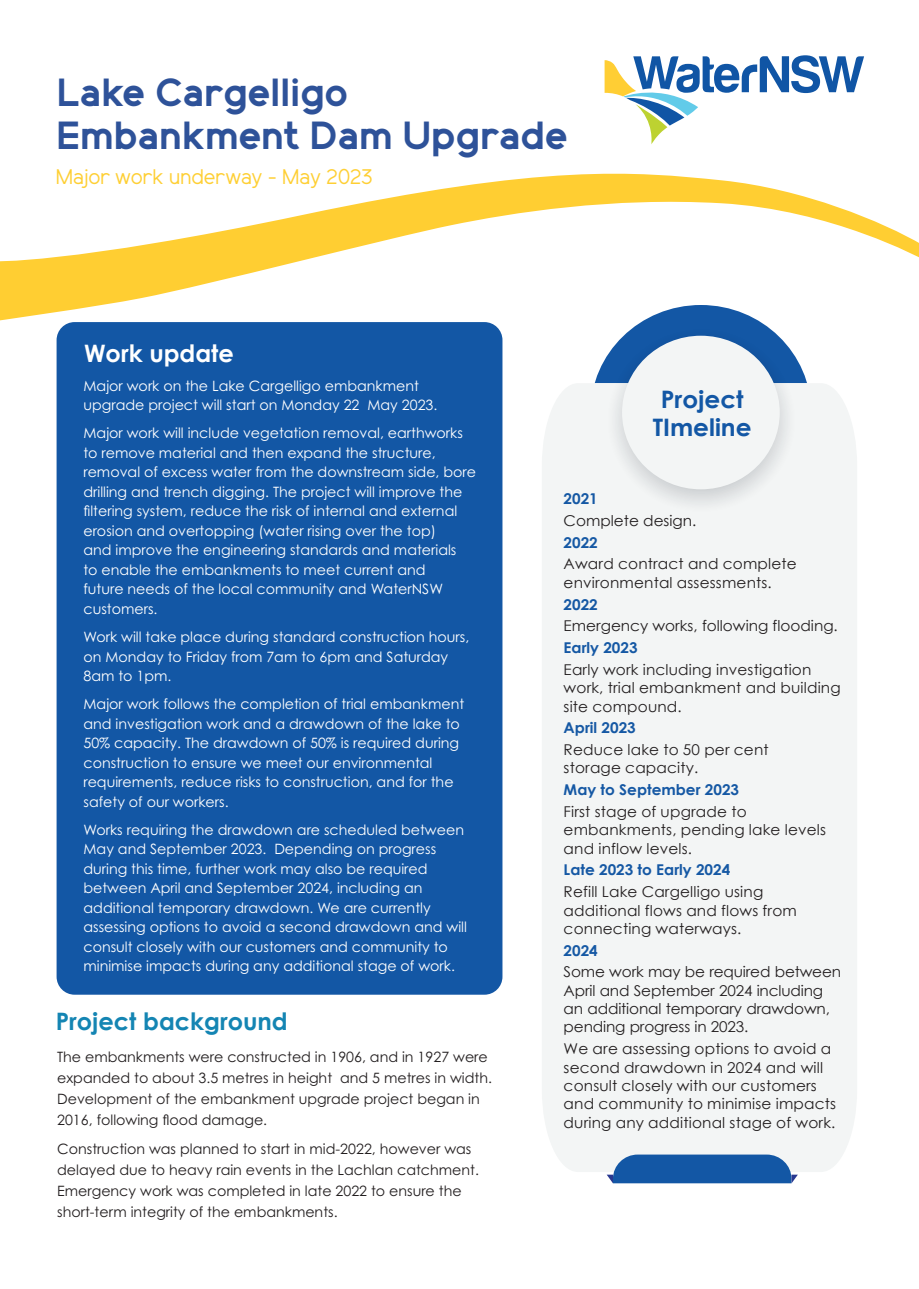
<style>
.page{position:relative;width:919px;height:1289px;background:#fff}
.page>*{position:absolute;margin:0;border:0;box-sizing:border-box;transform-origin:0 0}
.t1{font:700 39px/43.5px "Elliot Sans";color:#2e5299}
.t2{font:700 24px "Century Gothic";color:#1485b3}
.t3{font:700 24px/28.7px "Century Gothic";color:#1357a5;text-align:center}
.t4{font:700 24px "Century Gothic";color:#fff}
.t5{font:21px "Elliot Sans";color:#fecf34}
.t6{font:14.85px/21.8px "Century Gothic";letter-spacing:.01em;color:#231f20}
.t7{font:14.85px/18.3px "Century Gothic";letter-spacing:-.01em;color:#231f20}
.t8{font:14.25px/19.5px "Century Gothic Pro";color:#fff}
.t9{font:14.25px/21px "Century Gothic Pro";color:#231f20}
.s1{font-weight:700;color:#1558a4}
</style>
<div class="page">
<svg style="left:0;top:173px;width:918px;height:148px"></svg>
<svg style="left:604px;top:55px;width:260px;height:89px"></svg>
<div style="left:57px;top:322px;width:445px;height:672px;background:#1357a5;border-radius:18px"></div>
<div style="left:590px;top:305px;width:221px;height:215px;background:#1357a5;border-radius:50%"></div>
<div style="left:542px;top:383px;width:315px;height:788px;background:#f3f5f5"></div>
<svg style="left:606px;top:328px;width:189px;height:184px"></svg>
<div style="left:622px;top:336px;width:157px;height:153px;background:#f3f5f5;border-radius:50%"></div>
<svg style="left:606px;top:1154px;width:191px;height:29px;background:#2e69ae"></svg>
<p class="t1" style="left:57px;top:75px;width:512px">Lake Cargelligo<br>Embankment Dam Upgrade</p>
<p class="t5" style="left:56px;top:167px;width:319px">Major work underway - May 2023</p>
<p class="t4" style="left:84px;top:335px;width:151px">Work update</p>
<p class="t8" style="left:83px;top:376px;width:355px">Major work on the Lake Cargelligo embankment upgrade project will start on Monday 22 May 2023.</p>
<p class="t8" style="left:83px;top:423px;width:394px">Major work will include vegetation removal, earthworks to remove material and then expand the structure, removal of excess water from the downstream side, bore drilling and trench digging. The project will improve the filtering system, reduce the risk of internal and external erosion and overtopping (water rising over the top)<br>and improve the engineering standards and materials<br>to enable the embankments to meet current and<br>future needs of the local community and WaterNSW customers.</p>
<p class="t8" style="left:83px;top:627px;width:387px">Work will take place during standard construction hours, on Monday to Friday from 7am to 6pm and Saturday<br>8am to 1pm.</p>
<p class="t8" style="left:83px;top:694px;width:382px">Major work follows the completion of trial embankment and investigation work and a drawdown of the lake to 50% capacity. The drawdown of 50% is required during construction to ensure we meet our environmental requirements, reduce risks to construction, and for the safety of our workers.</p>
<p class="t8" style="left:83px;top:819px;width:385px">Works requiring the drawdown are scheduled between May and September 2023. Depending on progress during this time, further work may also be required between April and September 2024, including an additional temporary drawdown. We are currently assessing options to avoid a second drawdown and will consult closely with our customers and community to minimise impacts during any additional stage of work.</p>
<p class="t2" style="left:56px;top:1002px;width:233px">Project background</p>
<p class="t9" style="left:57px;top:1045px;width:436px">The embankments were constructed in 1906, and in 1927 were expanded to about 3.5 metres in height and 5 metres in width.<br>Development of the embankment upgrade project began in 2016, following flood damage.</p>
<p class="t9" style="left:57px;top:1138px;width:423px">Construction was planned to start in mid-2022, however was delayed due to heavy rain events in the Lachlan catchment.<br>Emergency work was completed in late 2022 to ensure the short-term integrity of the embankments.</p>
<p class="t3" style="left:652px;top:384px;width:100px">Project<br>TImeline</p>
<p class="t6" style="left:563px;top:487px;width:235px"><span class="s1">2021<br></span>Complete design.<br><span class="s1">2022<br></span>Award contract and complete</p>
<p class="t6" style="left:563px;top:571px;width:276px">environmental assessments.<br><span class="s1">2022<br></span>Emergency works, following flooding.<br><span class="s1">Early 2023<br></span>Early work including investigation</p>
<p class="t6" style="left:563px;top:678px;width:278px;line-height:18.3px">work, trial embankment and building site compound.</p>
<p class="t6" style="left:563px;top:717px;width:206px"><span class="s1">April 2023<br></span>Reduce lake to 50 per cent</p>
<p class="t6" style="left:563px;top:757px;width:184px">storage capacity.<br><span class="s1">May to September 2023<br></span>First stage of upgrade to</p>
<p class="t6" style="left:563px;top:820px;width:264px;line-height:18.3px">embankments, pending lake levels and inflow levels.</p>
<p class="t6" style="left:563px;top:859px;width:201px"><span class="s1">Late 2023 to Early 2024<br></span>Refill Lake Cargelligo using</p>
<p class="t6" style="left:563px;top:900px;width:235px;line-height:18.3px">additional flows and flows from connecting waterways.</p>
<p class="t7" style="left:563px;top:939px;width:279px;line-height:21.8px"><span class="s1">2024<br></span>Some work may be required between</p>
<p class="t7" style="left:563px;top:981px;width:268px">April and September 2024 including an additional temporary drawdown, pending progress in 2023.</p>
<p class="t6" style="left:563px;top:1039px;width:274px;line-height:18.3px">We are assessing options to avoid a second drawdown in 2024 and will consult closely with our customers and community to minimise impacts during any additional stage of work.</p>
</div>
